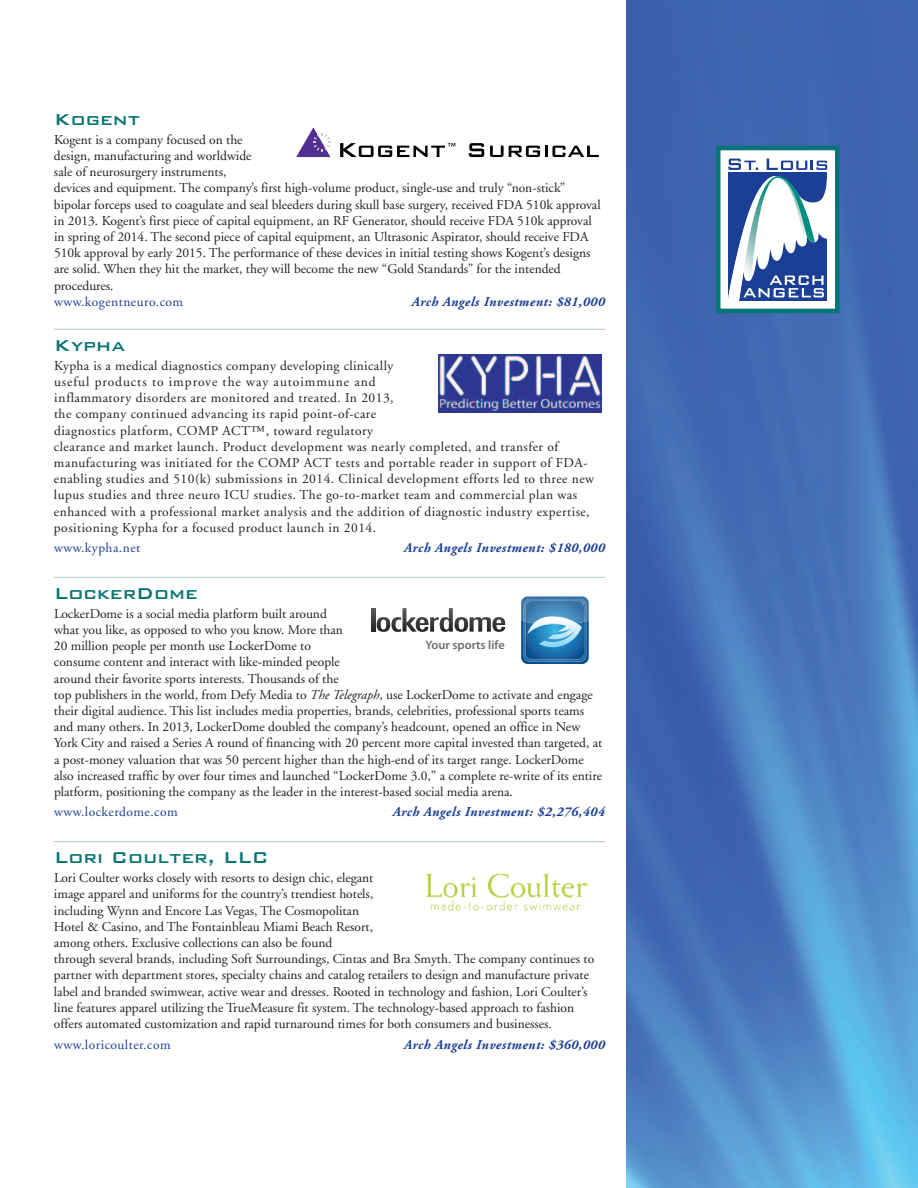
<style>
.page{position:relative;width:918px;height:1188px;background:#fff}
.page>*{position:absolute;margin:0;border:0;box-sizing:border-box;transform-origin:0 0}
.t1{font:500 21px "Bank Gothic";color:#077573}
.t2{font:13.5px/16.2px "Adobe Garamond";color:#231f20}
.t3{font:13.5px/16.2px "Adobe Garamond";letter-spacing:.035em;color:#231f20}
.t4{font:italic 700 13.5px "Adobe Garamond";letter-spacing:.035em;color:#1b3f94}
.t5{font:13.5px "Adobe Garamond";letter-spacing:.035em;color:#1b3f94}
.t6{font:600 12.3px "Myriad Pro";color:#6d6e71}
.s1{font-style:italic}
</style>
<div class="page">
<img style="left:627px;top:0;width:291px;height:1188px">
<div style="left:720px;top:150px;width:115px;height:159px;background:#fff"></div>
<svg style="left:728px;top:159px;width:99px;height:141px"></svg>
<div style="left:716px;top:146px;width:124px;height:167px;border:4px solid #077573"></div>
<hr style="left:54px;top:329px;width:551px;height:1px;background:#abc8c9">
<hr style="left:54px;top:577px;width:551px;height:1px;background:#abc8c9">
<hr style="left:54px;top:841px;width:551px;height:1px;background:#abc8c9">
<svg style="left:296px;top:127px;width:35px;height:30px"></svg>
<svg style="left:340px;top:143px;width:115px;height:14px"></svg>
<svg style="left:469px;top:143px;width:15px;height:14px"></svg>
<svg style="left:490px;top:146px;width:109px;height:11px"></svg>
<img style="left:439px;top:354px;width:163px;height:59px">
<svg style="left:521px;top:596px;width:68px;height:68px;background:#4c8dbc"></svg>
<svg style="left:371px;top:608px;width:4px;height:24px"></svg>
<svg style="left:377px;top:608px;width:128px;height:24px"></svg>
<img style="left:425px;top:873px;width:165px;height:38px">
<h1 class="t1" style="left:54px;top:108px;width:88px">Kogent</h1>
<p class="t2" style="left:54px;top:133px;width:548px">Kogent is a company focused on the<br>design, manufacturing and worldwide<br>sale of neurosurgery instruments,<br>devices and equipment. The company’s first high-volume product, single-use and truly “non-stick” bipolar forceps used to coagulate and seal bleeders during skull base surgery, received FDA 510k approval in 2013. Kogent’s first piece of capital equipment, an RF Generator, should receive FDA 510k approval in spring of 2014. The second piece of capital equipment, an Ultrasonic Aspirator, should receive FDA 510k approval by early 2015. The performance of these devices in initial testing shows Kogent’s designs are solid. When they hit the market, they will become the new “Gold Standards” for the intended procedures.</p>
<p class="t5" style="left:54px;top:296px;width:131px">www.kogentneuro.com</p>
<p class="t4" style="left:412px;top:296px;width:195px">Arch Angels Investment: $81,000</p>
<h1 class="t1" style="left:54px;top:334px;width:72px">Kypha</h1>
<p class="t3" style="left:54px;top:359px;width:542px">Kypha is a medical diagnostics company developing clinically<br>useful products to improve the way autoimmune and<br>inflammatory disorders are monitored and treated. In 2013,<br>the company continued advancing its rapid point-of-care<br>diagnostics platform, COMP ACT™, toward regulatory<br>clearance and market launch. Product development was nearly completed, and transfer of manufacturing was initiated for the COMP ACT tests and portable reader in support of FDA&shy;enabling studies and 510(k) submissions in 2014. Clinical development efforts led to three new lupus studies and three neuro ICU studies. The go-to-market team and commercial plan was enhanced with a professional market analysis and the addition of diagnostic industry expertise, positioning Kypha for a focused product launch in 2014.</p>
<p class="t5" style="left:54px;top:542px;width:88px">www.kypha.net</p>
<p class="t4" style="left:404px;top:542px;width:202px">Arch Angels Investment: $180,000</p>
<h1 class="t1" style="left:54px;top:582px;width:145px">LockerDome</h1>
<p class="t2" style="left:54px;top:607px;width:550px">LockerDome is a social media platform built around<br>what you like, as opposed to who you know. More than<br>20 million people per month use LockerDome to<br>consume content and interact with like-minded people<br>around their favorite sports interests. Thousands of the<br>top publishers in the world, from Defy Media to <span class="s1">The Telegraph</span>, use LockerDome to activate and engage their digital audience. This list includes media properties, brands, celebrities, professional sports teams and many others. In 2013, LockerDome doubled the company’s headcount, opened an office in New York City and raised a Series A round of financing with 20 percent more capital invested than targeted, at a post-money valuation that was 50 percent higher than the high-end of its target range. LockerDome also increased traffic by over four times and launched “LockerDome 3.0,” a complete re-write of its entire platform, positioning the company as the leader in the interest-based social media arena.</p>
<p class="t5" style="left:54px;top:806px;width:125px">www.lockerdome.com</p>
<p class="t4" style="left:393px;top:806px;width:214px">Arch Angels Investment: $2,276,404</p>
<h1 class="t1" style="left:54px;top:846px;width:216px">Lori Coulter, LLC</h1>
<p class="t2" style="left:54px;top:871px;width:542px">Lori Coulter works closely with resorts to design chic, elegant<br>image apparel and uniforms for the country’s trendiest hotels,<br>including Wynn and Encore Las Vegas, The Cosmopolitan<br>Hotel &amp; Casino, and The Fontainbleau Miami Beach Resort,<br>among others. Exclusive collections can also be found<br>through several brands, including Soft Surroundings, Cintas and Bra Smyth. The company continues to partner with department stores, specialty chains and catalog retailers to design and manufacture private label and branded swimwear, active wear and dresses. Rooted in technology and fashion, Lori Coulter’s line features apparel utilizing the TrueMeasure fit system. The technology-based approach to fashion offers automated customization and rapid turnaround times for both consumers and businesses.</p>
<p class="t5" style="left:54px;top:1039px;width:118px">www.loricoulter.com</p>
<p class="t4" style="left:404px;top:1039px;width:202px">Arch Angels Investment: $360,000</p>
<p class="t6" style="left:426px;top:640px;width:81px">Your sports life</p>
</div>
